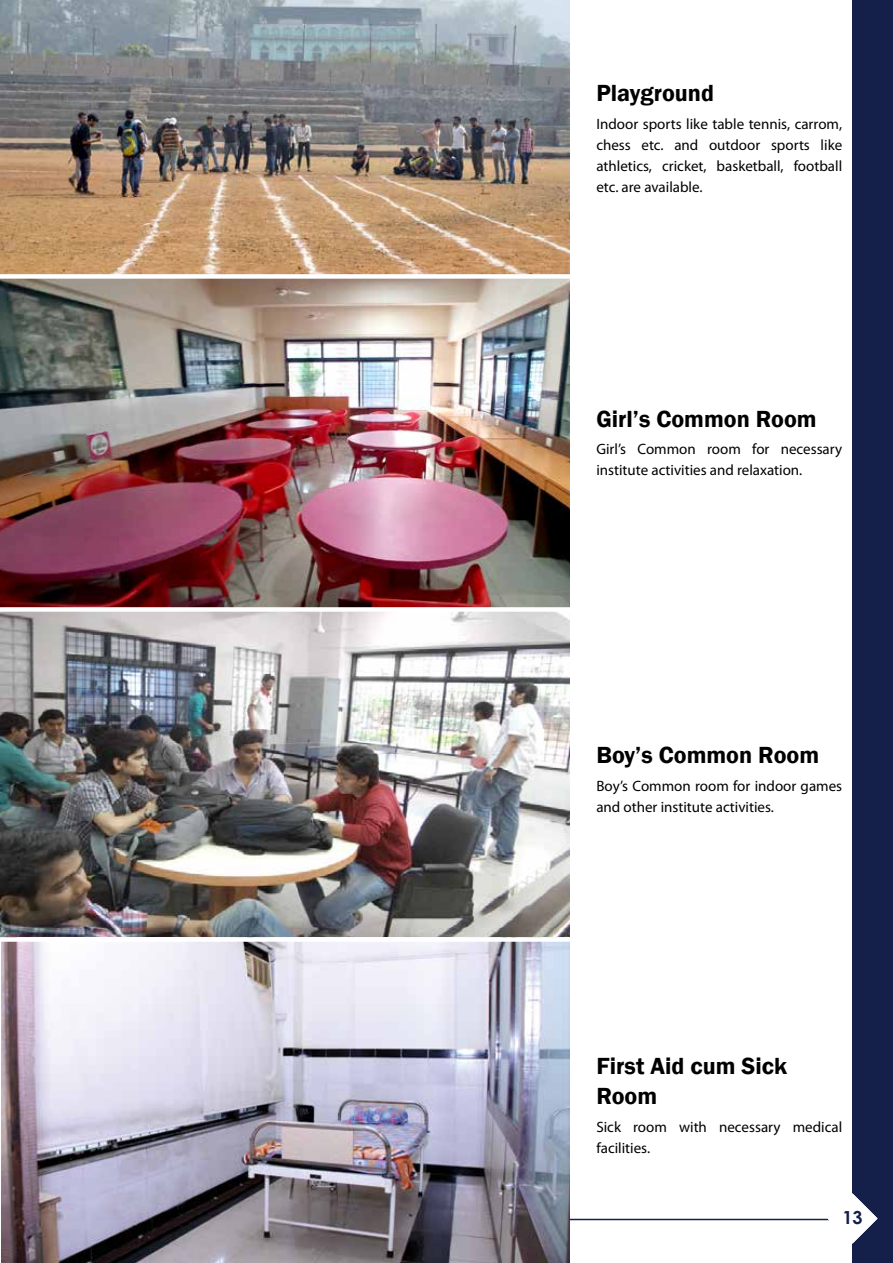
<style>
.page{position:relative;width:893px;height:1263px;background:#fff}
.page>*{position:absolute;margin:0;border:0;box-sizing:border-box;transform-origin:0 0}
.t1{font:600 24px/30px "Franklin Gothic";color:#000}
.t2{font:700 18px "Century Gothic";color:#141f4a}
.t3{font:15px/21px "Myriad Pro";color:#000}
</style>
<div class="page">
<div style="left:852px;top:0;width:41px;height:1263px;background:#141f4a"></div>
<hr style="left:49px;top:1219px;width:803px;height:1px;background:#141f4a">
<img style="left:0;top:0;width:570px;height:937px">
<img style="left:1px;top:942px;width:568px;height:321px">
<svg style="left:827px;top:1193px;width:51px;height:50px"></svg>
<div style="left:0;top:274px;width:594px;height:5px;background:#fff"></div>
<div style="left:0;top:607px;width:594px;height:5px;background:#fff"></div>
<h1 class="t1" style="left:596px;top:78px;width:119px">Playground</h1>
<p class="t3" style="left:596px;top:113px;width:247px;text-align:justify">Indoor sports like table tennis, carrom, chess etc. and outdoor sports like athletics, cricket, basketball, football etc. are available.</p>
<h1 class="t1" style="left:596px;top:404px;width:222px">Girl’s Common Room</h1>
<p class="t3" style="left:596px;top:439px;width:247px">Girl’s Common room for necessary institute activities and relaxation.</p>
<h1 class="t1" style="left:596px;top:740px;width:224px">Boy’s Common Room</h1>
<p class="t3" style="left:596px;top:775px;width:247px">Boy’s Common room for indoor games and other institute activities.</p>
<h1 class="t1" style="left:596px;top:1052px;width:192px">First Aid cum Sick<br>Room</h1>
<p class="t3" style="left:596px;top:1116px;width:247px">Sick room with necessary medical facilities.</p>
<p class="t2" style="left:842px;top:1203px;width:22px">13</p>
</div>
